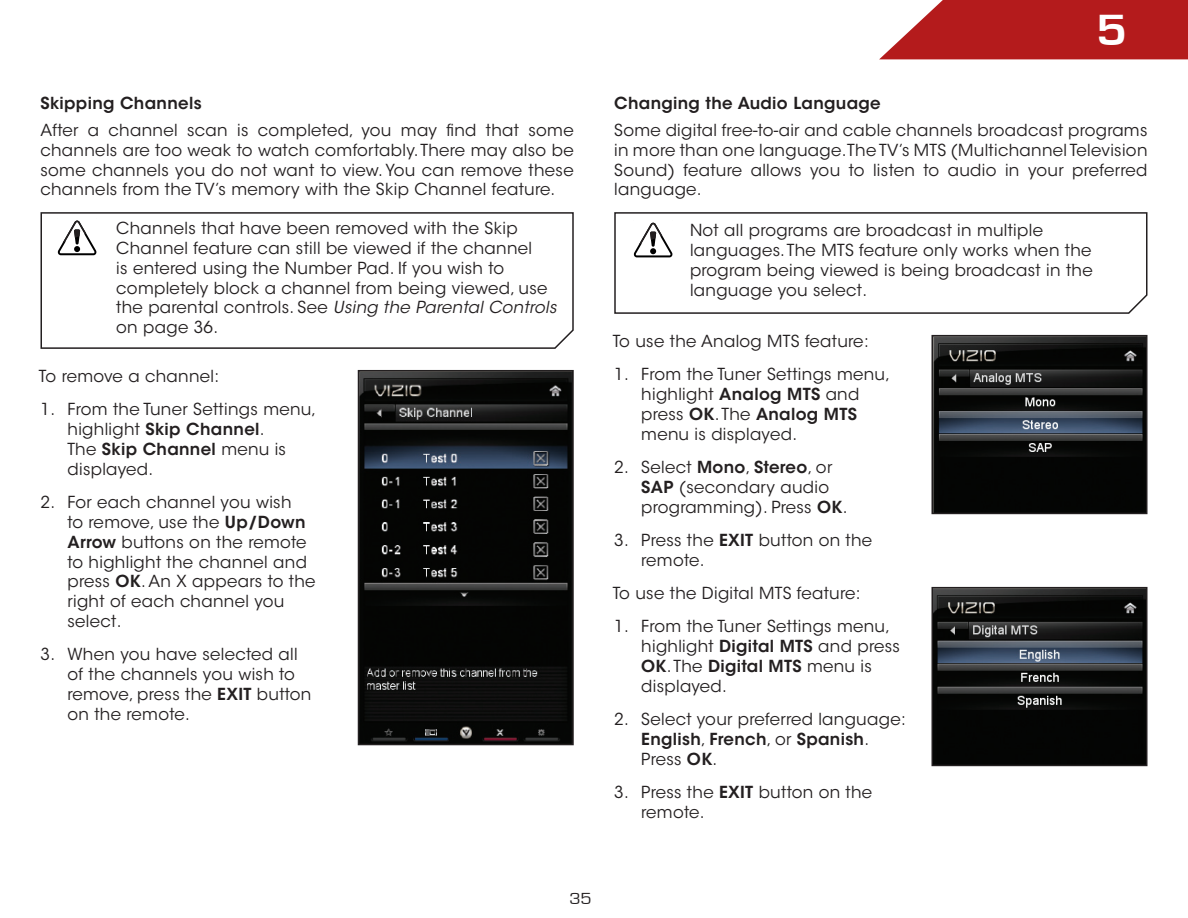
<style>
.page{position:relative;width:1188px;height:918px;background:#fff}
.page>*{position:absolute;margin:0;border:0;box-sizing:border-box;transform-origin:0 0}
.t1{font:700 45px "Eurostile";color:#fff;scale:1.1 1}
.t2{font:16.5px/19.8px "ITC Avant Garde Std";letter-spacing:.02em;color:#231f20}
.t3{font:600 16.5px "ITC Avant Garde Std";letter-spacing:.02em;color:#231f20}
.t4{font:16.5px "Eurostile";color:#231f20;scale:1.1 1}
.s1{font-style:italic}
.s2{font-weight:600}
</style>
<div class="page">
<svg style="left:879px;top:0;width:309px;height:59px;background:#bb3233"></svg>
<svg style="left:40px;top:212px;width:534px;height:137px"></svg>
<svg style="left:58px;top:218px;width:39px;height:40px"></svg>
<img style="left:361px;top:373px;width:210px;height:369px">
<div style="left:358px;top:370px;width:216px;height:375px;border:2px solid #231f20"></div>
<svg style="left:614px;top:212px;width:534px;height:102px"></svg>
<svg style="left:634px;top:220px;width:39px;height:40px"></svg>
<img style="left:935px;top:338px;width:210px;height:173px">
<div style="left:932px;top:335px;width:216px;height:179px;border:2px solid #231f20"></div>
<img style="left:935px;top:590px;width:210px;height:173px">
<div style="left:932px;top:587px;width:216px;height:179px;border:2px solid #231f20"></div>
<p class="t3" style="left:40px;top:93px;width:163px">Skipping Channels</p>
<p class="t2" style="left:40px;top:120px;width:535px;text-align:justify">After a channel scan is completed, you may find that some channels are too weak to watch comfortably. There may also be some channels you do not want to view. You can remove these channels from the TV’s memory with the Skip Channel feature.</p>
<p class="t2" style="left:116px;top:218px;width:445px">Channels that have been removed with the Skip Channel feature can still be viewed if the channel<br>is entered using the Number Pad. If you wish to completely block a channel from being viewed, use<br>t h e p a re n ta l c o n t ro l s . S e e <span class="s1">Using the Parental Controls </span>on page 36.</p>
<p class="t2" style="left:39px;top:367px;width:182px">To remove a channel:</p>
<p class="t2" style="left:67px;top:400px;width:250px;text-indent:-27px">1. From the Tuner Settings menu, highlight <span class="s2">Skip Channel</span>.<br>The <span class="s2">Skip Channel</span> menu is displayed.</p>
<p class="t2" style="left:67px;top:493px;width:250px;text-indent:-27px">2. For each channel you wish<br>to remove, use the <span class="s2">Up/Down<br>Arrow</span> buttons on the remote to highlight the channel and press <span class="s2">OK</span>. An X appears to the right of each channel you select.</p>
<p class="t2" style="left:67px;top:645px;width:245px;text-indent:-27px">3. When you have selected all of the channels you wish to remove, press the <span class="s2">EXIT</span> button on the remote.</p>
<h1 class="t1" style="left:1096px;top:5px;width:30px">5</h1>
<p class="t3" style="left:614px;top:93px;width:268px">Changing the Audio Language</p>
<p class="t2" style="left:614px;top:120px;width:535px;text-align:justify">Some digital free-to-air and cable channels broadcast programs in more than one language. The TV’s MTS (Multichannel Television Sound) feature allows you to listen to audio in your preferred language.</p>
<p class="t2" style="left:690px;top:221px;width:404px">Not all programs are broadcast in multiple languages. The MTS feature only works when the program being viewed is being broadcast in the language you select.</p>
<p class="t2" style="left:613px;top:331px;width:258px">To use the Analog MTS feature:</p>
<p class="t2" style="left:641px;top:365px;width:250px;text-indent:-27px">1. From the Tuner Settings menu, highlight <span class="s2">Analog MTS</span> and press <span class="s2">OK</span>. The <span class="s2">Analog MTS </span>menu is displayed.</p>
<p class="t2" style="left:641px;top:457px;width:208px;text-indent:-27px">2. Select <span class="s2">Mono</span>, <span class="s2">Stereo</span>, or<br><span class="s2">SAP</span> (secondary audio programming). Press <span class="s2">OK</span>.</p>
<p class="t2" style="left:641px;top:530px;width:233px;text-indent:-27px">3. Press the <span class="s2">EXIT</span> button on the remote.</p>
<p class="t2" style="left:613px;top:583px;width:249px">To use the Digital MTS feature:</p>
<p class="t2" style="left:641px;top:617px;width:260px;text-indent:-27px">1. From the Tuner Settings menu, highlight <span class="s2">Digital MTS</span> and press<br><span class="s2">OK</span>. The <span class="s2">Digital MTS</span> menu is displayed.</p>
<p class="t2" style="left:641px;top:709px;width:266px;text-indent:-27px">2. Select your preferred language:<br><span class="s2">English</span>, <span class="s2">French</span>, or <span class="s2">Spanish</span>.<br>Press <span class="s2">OK</span>.</p>
<p class="t2" style="left:641px;top:782px;width:233px;text-indent:-27px">3. Press the <span class="s2">EXIT</span> button on the remote.</p>
<p class="t4" style="left:569px;top:890px;width:22px">35</p>
</div>
